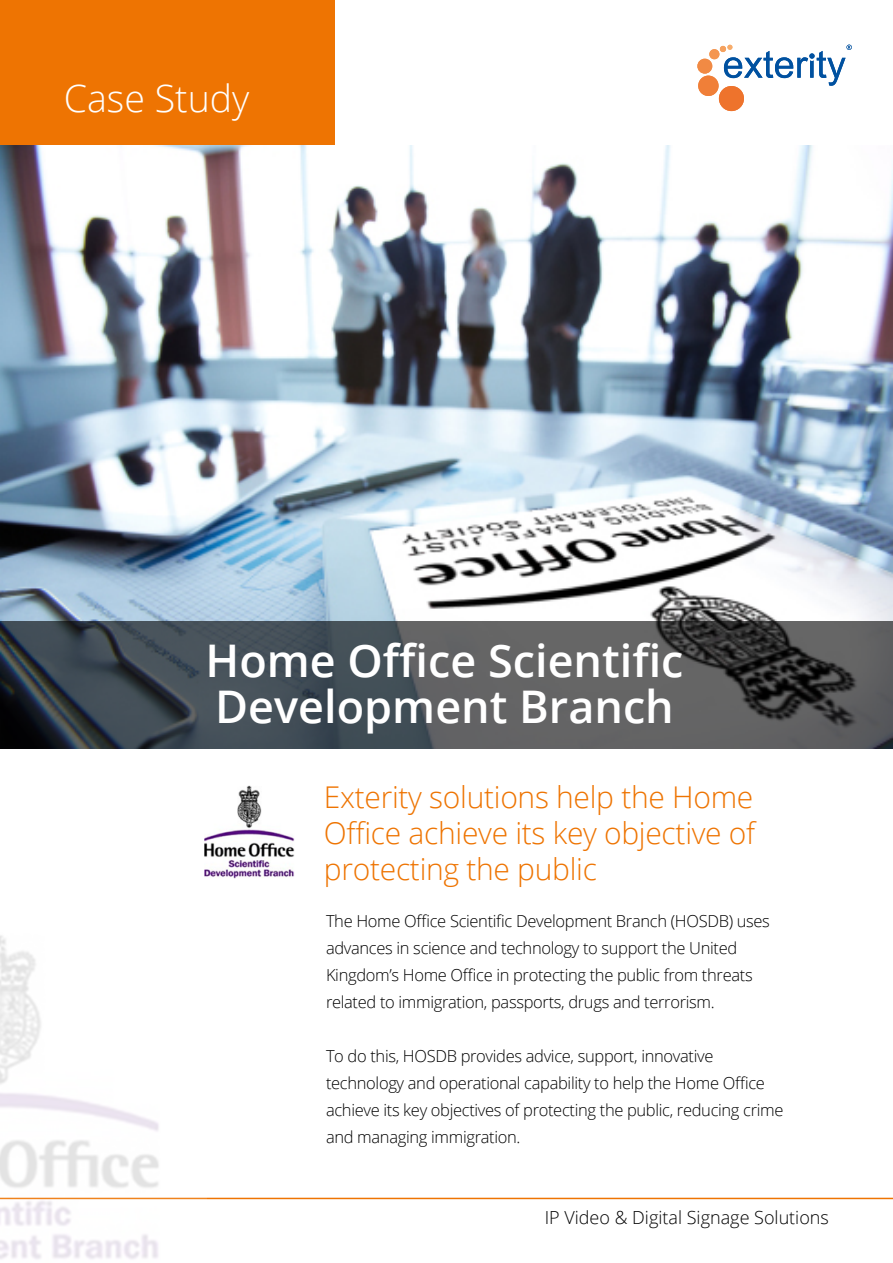
<style>
.page{position:relative;width:893px;height:1263px;background:#fff}
.page>*{position:absolute;margin:0;border:0;box-sizing:border-box;transform-origin:0 0}
.t1{font:600 45px/46.5px "Open Sans";color:#fff}
.t2{font:300 37.5px "Open Sans";color:#fff}
.t3{font:300 30px/36px "Open Sans";letter-spacing:-.01em;color:#ee7402;text-align:justify}
.t4{font:300 18px "Open Sans";color:#000}
.t5{font:300 16.5px/27px "Open Sans";letter-spacing:-.02em;color:#000}
</style>
<div class="page">
<hr style="left:0;top:1198px;width:893px;height:1px;background:#ee7402">
<img style="left:0;top:935px;width:206px;height:324px">
<div style="left:0;top:0;width:334px;height:145px;background:#ee7402"></div>
<div style="left:709px;top:49px;width:10px;height:10px;background:#f49651;border-radius:50%"></div>
<div style="left:697px;top:59px;width:15px;height:15px;background:#f18a44;border-radius:50%"></div>
<div style="left:698px;top:76px;width:21px;height:20px;background:#f07f38;border-radius:50%"></div>
<div style="left:719px;top:86px;width:25px;height:25px;background:#ee732c;border-radius:50%"></div>
<svg style="left:720px;top:45px;width:132px;height:41px"></svg>
<img style="left:0;top:145px;width:893px;height:477px">
<svg style="left:0;top:622px;width:893px;height:126px;background:#4b5054"></svg>
<img style="left:204px;top:785px;width:91px;height:94px">
<h2 class="t2" style="left:64px;top:73px;width:187px">Case Study</h2>
<h1 class="t1" style="left:206px;top:636px;width:479px">Home Office Scientific<br>Development Branch</h1>
<h3 class="t3" style="left:324px;top:778px;width:433px">Exterity solutions help the Home Office achieve its key objective of protecting the public</h3>
<p class="t5" style="left:326px;top:907px;width:445px">The Home Office Scientific Development Branch (HOSDB) uses advances in science and technology to support the United Kingdom’s Home Office in protecting the public from threats related to immigration, passports, drugs and terrorism.</p>
<p class="t5" style="left:326px;top:1042px;width:459px">To do this, HOSDB provides advice, support, innovative technology and operational capability to help the Home Office achieve its key objectives of protecting the public, reducing crime and managing immigration.</p>
<p class="t4" style="left:545px;top:1205px;width:286px">IP Video &amp; Digital Signage Solutions</p>
</div>
